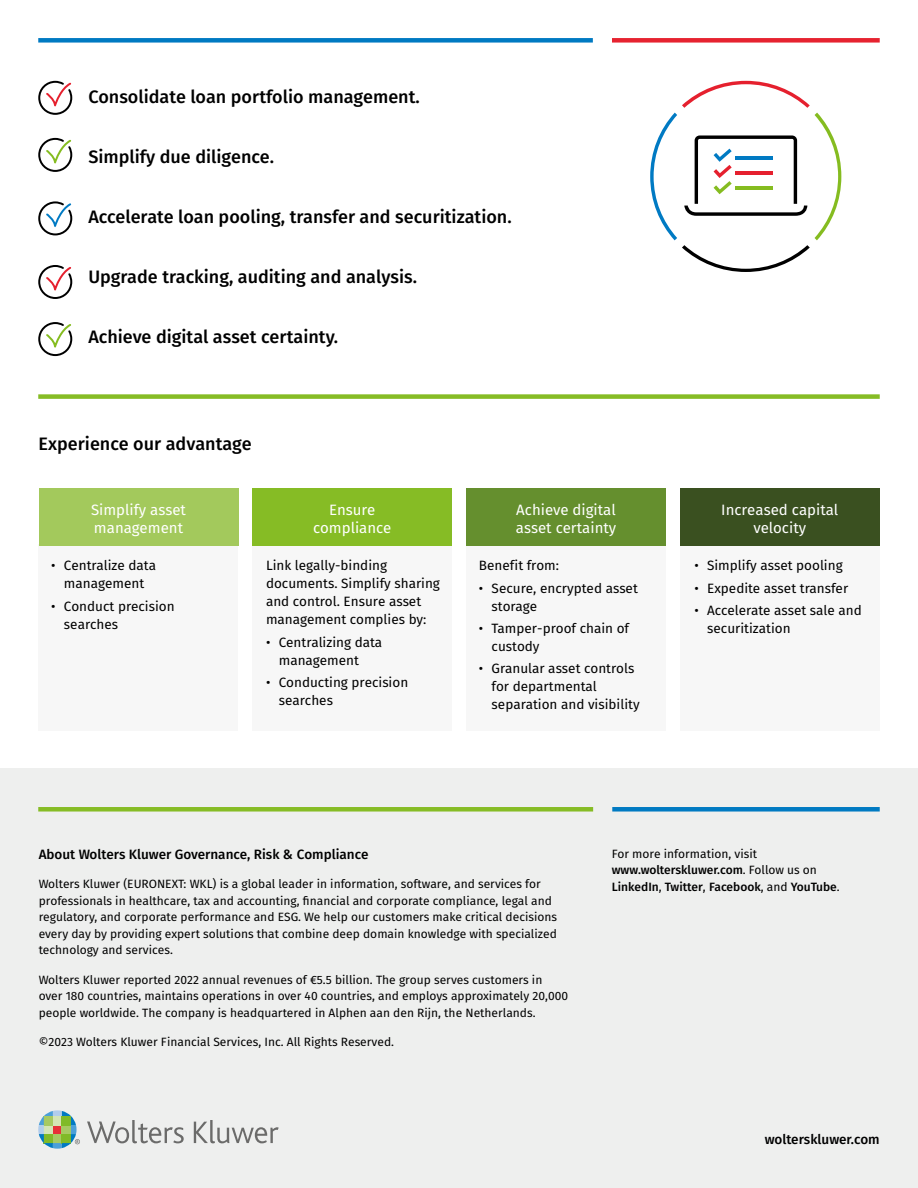
<style>
.page{position:relative;width:918px;height:1188px;background:#fff}
.page>*{position:absolute;margin:0;border:0;box-sizing:border-box;transform-origin:0 0}
.t1{font:500 18px "Fira Sans";color:#000}
.t2{font:15px/18px "Fira Sans";color:#fff}
.t3{font:13.5px/18px "Fira Sans";color:#000}
.t4{font:500 13.5px "Fira Sans";color:#000}
.t5{font:12px/16.5px "Fira Sans";color:#000}
.t6{font:500 12px/16.5px "Fira Sans";color:#000}
.s1{font-weight:400}
</style>
<div class="page">
<div style="left:38px;top:38px;width:555px;height:5px;background:#007ac2"></div>
<div style="left:612px;top:38px;width:268px;height:5px;background:#e62330"></div>
<div style="left:38px;top:394px;width:842px;height:5px;background:#86bc25"></div>
<div style="left:38px;top:544px;width:200px;height:186px;background:#f7f7f7"></div>
<div style="left:252px;top:544px;width:200px;height:186px;background:#f7f7f7"></div>
<div style="left:466px;top:544px;width:200px;height:186px;background:#f7f7f7"></div>
<div style="left:680px;top:544px;width:200px;height:186px;background:#f7f7f7"></div>
<div style="left:39px;top:488px;width:199px;height:57px;background:#a3c95c"></div>
<div style="left:252px;top:488px;width:200px;height:57px;background:#86bc25"></div>
<div style="left:466px;top:488px;width:200px;height:57px;background:#658f2e"></div>
<div style="left:680px;top:488px;width:200px;height:57px;background:#3a5020"></div>
<svg style="left:38px;top:201px;width:34px;height:34px"></svg>
<svg style="left:38px;top:138px;width:34px;height:34px"></svg>
<svg style="left:38px;top:322px;width:34px;height:34px"></svg>
<svg style="left:38px;top:81px;width:34px;height:34px"></svg>
<svg style="left:38px;top:265px;width:34px;height:34px"></svg>
<svg style="left:650px;top:81px;width:191px;height:191px"></svg>
<div style="left:0;top:769px;width:918px;height:419px;background:#eeefee"></div>
<div style="left:38px;top:807px;width:555px;height:5px;background:#86bc25"></div>
<div style="left:612px;top:807px;width:268px;height:5px;background:#007ac2"></div>
<svg style="left:87px;top:1120px;width:97px;height:23px"></svg>
<svg style="left:194px;top:1120px;width:85px;height:23px"></svg>
<svg style="left:38px;top:1110px;width:42px;height:39px"></svg>
<h1 class="t1" style="left:88px;top:82px;width:333px">Consolidate loan portfolio management.</h1>
<h1 class="t1" style="left:88px;top:142px;width:187px">Simplify due diligence.</h1>
<h1 class="t1" style="left:88px;top:202px;width:425px">Accelerate loan pooling, transfer and securitization.</h1>
<h1 class="t1" style="left:88px;top:262px;width:330px">Upgrade tracking, auditing and analysis.</h1>
<h1 class="t1" style="left:88px;top:322px;width:251px">Achieve digital asset certainty.</h1>
<h1 class="t1" style="left:39px;top:429px;width:215px">Experience our advantage</h1>
<p class="t2" style="left:91px;top:500px;width:97px">Simplify asset management</p>
<p class="t2" style="left:313px;top:500px;width:80px;text-align:center">Ensure compliance</p>
<p class="t2" style="left:516px;top:500px;width:102px">Achieve digital asset certainty</p>
<p class="t2" style="left:721px;top:500px;width:119px;text-align:center">Increased capital velocity</p>
<p class="t3" style="left:51px;top:556px;width:106px;text-align:center">• Centralize data management</p>
<p class="t3" style="left:64px;top:597px;width:112px;text-indent:-13px">• Conduct precision searches</p>
<p class="t3" style="left:266px;top:556px;width:175px">Link legally-binding documents. Simplify sharing and control. Ensure asset management complies by:</p>
<p class="t3" style="left:279px;top:633px;width:105px;text-indent:-13px">• Centralizing data management</p>
<p class="t3" style="left:279px;top:673px;width:131px;text-indent:-13px">• Conducting precision searches</p>
<p class="t3" style="left:479px;top:556px;width:82px">Benefit from:</p>
<p class="t3" style="left:492px;top:578px;width:148px;text-indent:-13px">• Secure, encrypted asset storage</p>
<p class="t3" style="left:492px;top:619px;width:139px;text-indent:-13px">• Tamper-proof chain of custody</p>
<p class="t3" style="left:492px;top:659px;width:150px;text-indent:-13px">• Granular asset controls for departmental separation and visibility</p>
<p class="t3" style="left:694px;top:556px;width:150px">• Simplify asset pooling</p>
<p class="t3" style="left:694px;top:578px;width:155px">• Expedite asset transfer</p>
<p class="t3" style="left:707px;top:601px;width:156px;text-indent:-13px">• Accelerate asset sale and securitization</p>
<p class="t4" style="left:39px;top:844px;width:331px">About Wolters Kluwer Governance, Risk &amp; Compliance</p>
<p class="t5" style="left:39px;top:876px;width:520px">Wolters Kluwer (EURONEXT: WKL) is a global leader in information, software, and services for professionals in healthcare, tax and accounting, financial and corporate compliance, legal and regulatory, and corporate performance and ESG. We help our customers make critical decisions every day by providing expert solutions that combine deep domain knowledge with specialized technology and services.</p>
<p class="t5" style="left:39px;top:971px;width:531px">Wolters Kluwer reported 2022 annual revenues of €5.5 billion. The group serves customers in over 180 countries, maintains operations in over 40 countries, and employs approximately 20,000 people worldwide. The company is headquartered in Alphen aan den Rijn, the Netherlands.</p>
<p class="t5" style="left:39px;top:1033px;width:357px">©2023 Wolters Kluwer Financial Services, Inc. All Rights Reserved.</p>
<p class="t6" style="left:612px;top:845px;width:229px"><span class="s1">For more information, visit </span>www.wolterskluwer.com<span class="s1">. Follow us on<br></span>LinkedIn<span class="s1">,</span> Twitter<span class="s1">,</span> Facebook<span class="s1">, and</span> YouTube<span class="s1">.</span></p>
<p class="t4" style="left:765px;top:1129px;width:116px">wolterskluwer.com</p>
</div>
